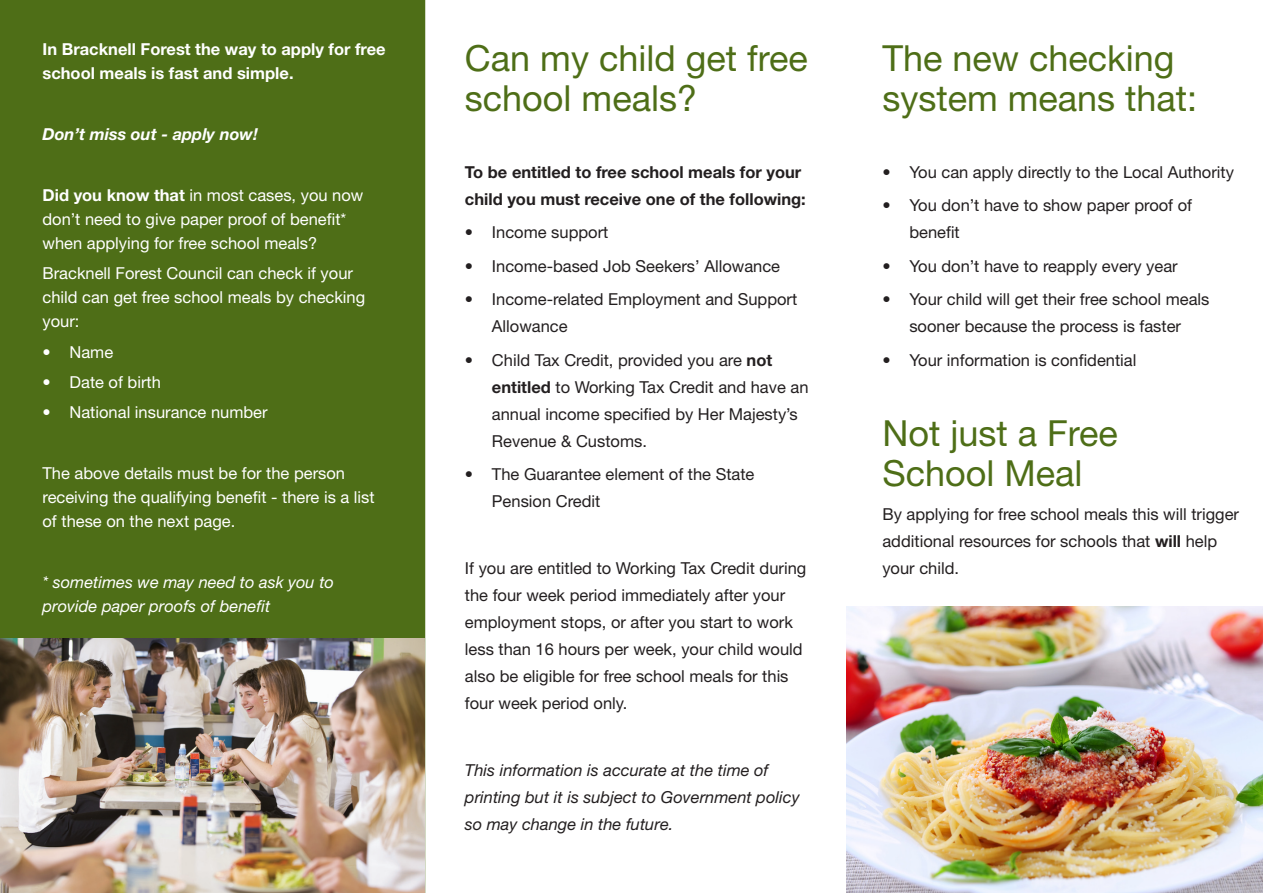
<style>
.page{position:relative;width:1263px;height:893px;background:#fff}
.page>*{position:absolute;margin:0;border:0;box-sizing:border-box;transform-origin:0 0}
.t1{font:36px/40.5px "Helvetica Neue";color:#4e6e17}
.t2{font:16.5px/27px "Helvetica Neue";color:#231f20}
.t3{font:16.5px/24px "Helvetica Neue";color:#fff}
.t4{font:italic 16.5px/27px "Helvetica Neue";color:#231f20}
.t5{font:700 16.5px/27px "Helvetica Neue";color:#231f20}
.t6{font:700 16.5px/24px "Helvetica Neue";color:#fff}
.t7{font:italic 16.5px/24px "Helvetica Neue";color:#fff}
.t8{font:italic 700 16.5px "Helvetica Neue";color:#fff}
.s1{font-weight:700}
</style>
<div class="page">
<div style="left:0;top:0;width:425px;height:893px;background:#4e6e17"></div>
<img style="left:0;top:639px;width:424px;height:254px">
<img style="left:846px;top:606px;width:417px;height:287px">
<p class="t6" style="left:43px;top:37px;width:345px">In Bracknell Forest the way to apply for free school meals is fast and simple.</p>
<p class="t8" style="left:43px;top:124px;width:217px">Don’t miss out - apply now!</p>
<p class="t3" style="left:43px;top:183px;width:322px"><span class="s1">Did you know that</span> in most cases, you now don’t need to give paper proof of benefit* when applying for free school meals?</p>
<p class="t3" style="left:43px;top:261px;width:324px">Bracknell Forest Council can check if your child can get free school meals by checking your:</p>
<p class="t3" style="left:43px;top:340px;width:72px">• Name</p>
<p class="t3" style="left:43px;top:370px;width:120px">• Date of birth</p>
<p class="t3" style="left:43px;top:400px;width:227px">• National insurance number</p>
<p class="t3" style="left:43px;top:461px;width:334px">The above details must be for the person receiving the qualifying benefit - there is a list of these on the next page.</p>
<p class="t7" style="left:43px;top:570px;width:293px">* sometimes we may need to ask you to provide paper proofs of benefit</p>
<p class="t1" style="left:465px;top:37px;width:344px">Can my child get free school meals?</p>
<p class="t5" style="left:465px;top:158px;width:342px">To be entitled to free school meals for your child you must receive one of the following:</p>
<p class="t2" style="left:465px;top:219px;width:145px">• Income support</p>
<p class="t2" style="left:465px;top:252px;width:317px">• Income-based Job Seekers’ Allowance</p>
<p class="t2" style="left:492px;top:286px;width:307px;text-indent:-27px">• Income-related Employment and Support<br>Allowance</p>
<p class="t2" style="left:492px;top:346px;width:318px;text-indent:-27px">• Child Tax Credit, provided you are <span class="s1">not entitled</span> to Working Tax Credit and have an annual income specified by Her Majesty’s Revenue &amp; Customs.</p>
<p class="t2" style="left:492px;top:460px;width:264px;text-indent:-27px">• The Guarantee element of the State<br>Pension Credit</p>
<p class="t2" style="left:465px;top:554px;width:343px">If you are entitled to Working Tax Credit during the four week period immediately after your employment stops, or after you start to work less than 16 hours per week, your child would also be eligible for free school meals for this four week period only.</p>
<p class="t4" style="left:465px;top:756px;width:336px">This information is accurate at the time of printing but it is subject to Government policy so may change in the future.</p>
<p class="t1" style="left:882px;top:37px;width:316px">The new checking system means that:</p>
<p class="t2" style="left:882px;top:158px;width:353px">• You can apply directly to the Local Authority</p>
<p class="t2" style="left:909px;top:192px;width:284px;text-indent:-27px">• You don’t have to show paper proof of benefit</p>
<p class="t2" style="left:882px;top:252px;width:297px">• You don’t have to reapply every year</p>
<p class="t2" style="left:882px;top:286px;width:329px;text-align:center">• Your child will get their free school meals sooner because the process is faster</p>
<p class="t2" style="left:882px;top:346px;width:256px">• Your information is confidential</p>
<p class="t1" style="left:882px;top:412px;width:237px">Not just a Free<br>School Meal</p>
<p class="t2" style="left:882px;top:500px;width:358px">By applying for free school meals this will trigger additional resources for schools that <span class="s1">will</span> help your child.</p>
</div>
